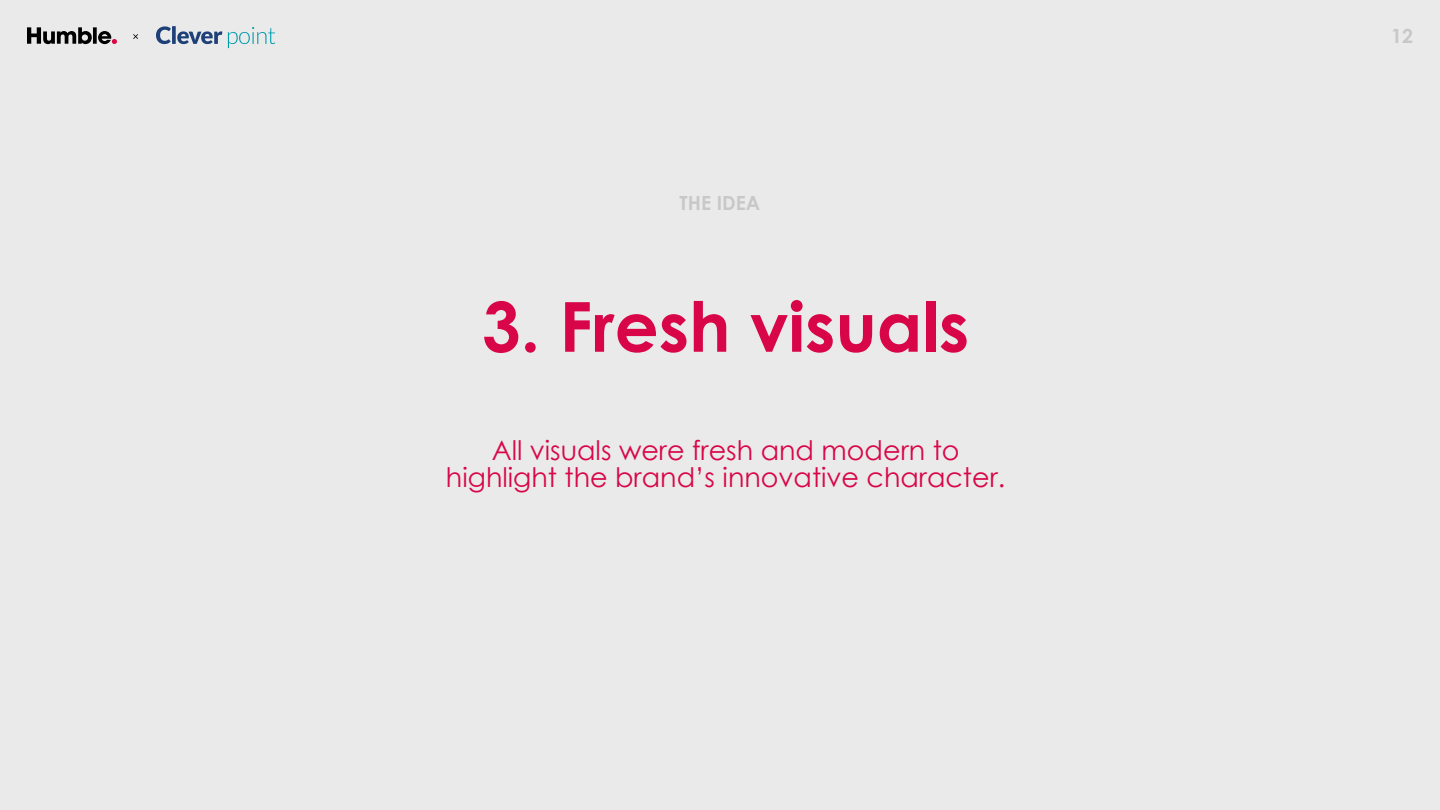
<style>
.page{position:relative;width:1440px;height:810px;background:#eaeaea}
.page>*{position:absolute;margin:0;border:0;box-sizing:border-box;transform-origin:0 0}
.t1{font:700 69px "Century Gothic";color:#d80648}
.t2{font:27px/27px "Century Gothic";color:#d80648;text-align:center}
.t3{font:700 19.5px "Century Gothic";color:#c8c8c8}
</style>
<div class="page">
<svg style="left:133px;top:34px;width:5px;height:5px"></svg>
<svg style="left:27px;top:27px;width:90px;height:17px"></svg>
<svg style="left:156px;top:26px;width:15px;height:18px"></svg>
<svg style="left:172px;top:26px;width:4px;height:18px"></svg>
<svg style="left:177px;top:31px;width:45px;height:13px"></svg>
<svg style="left:228px;top:27px;width:47px;height:21px"></svg>
<p class="t3" style="left:680px;top:188px;width:82px">THE IDEA</p>
<h1 class="t1" style="left:482px;top:274px;width:489px">3. Fresh visuals</h1>
<p class="t2" style="left:446px;top:436px;width:561px">All visuals were fresh and modern to highlight the brand’s innovative character.</p>
<p class="t3" style="left:1391px;top:21px;width:23px">12</p>
</div>
